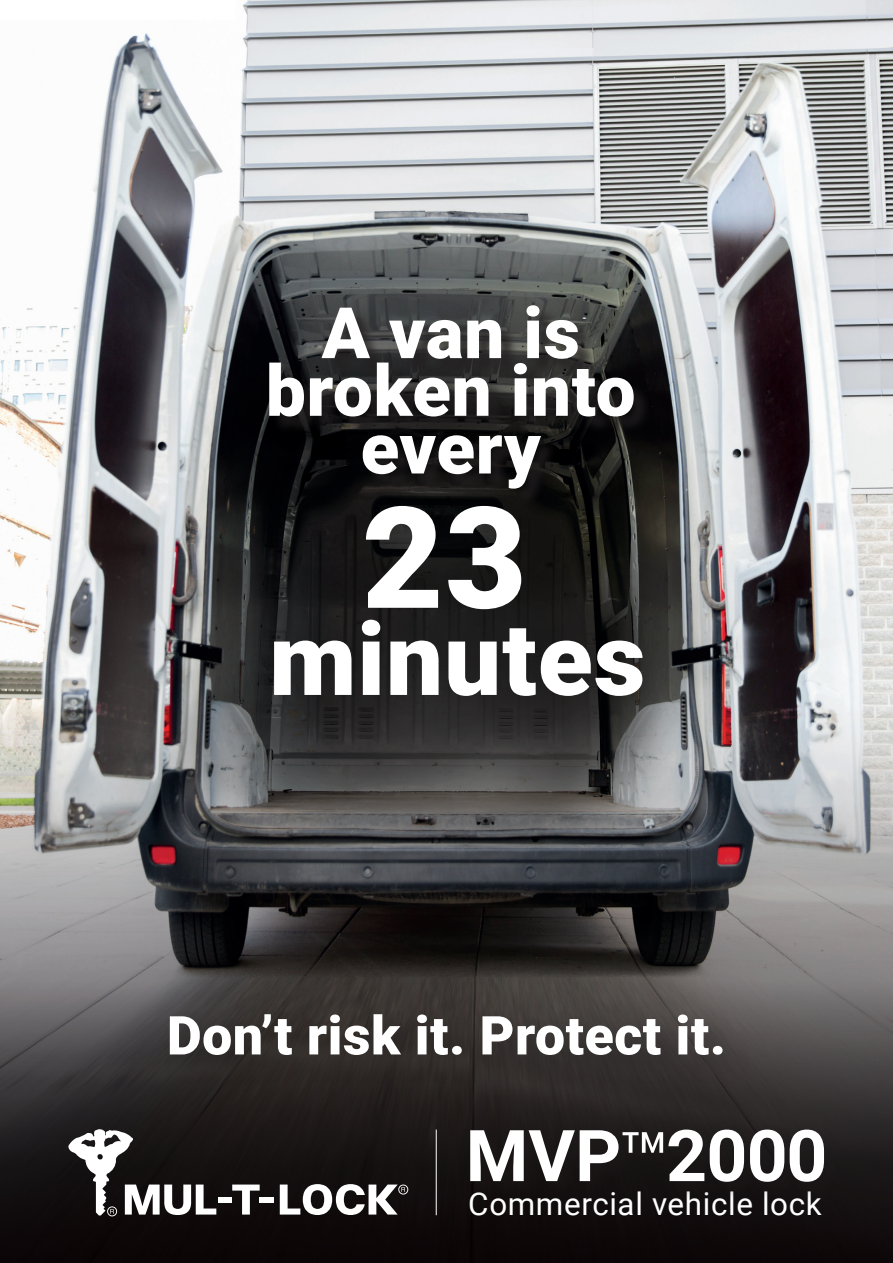
<style>
.page{position:relative;width:893px;height:1263px;background:#fff}
.page>*{position:absolute;margin:0;border:0;box-sizing:border-box;transform-origin:0 0}
.t1{font:900 141.15px "Roboto";color:#fff}
.t2{font:900 101.1px "Roboto";letter-spacing:.01em;color:#fff}
.t3{font:900 70.95px/57.8px "Roboto";letter-spacing:.01em;color:#fff;text-align:center}
.t4{font:900 53.7px "Roboto";letter-spacing:.01em;color:#fff}
.t5{font:31.35px "Roboto";letter-spacing:.02em;color:#fff}
</style>
<div class="page">
<img style="left:0;top:0;width:893px;height:963px">
<svg style="left:0;top:963px;width:893px;height:300px;background:#2e2a2b"></svg>
<div style="left:162px;top:1008px;width:591px;height:78px;background:#231f20;opacity:.42"></div>
<div style="left:466px;top:1125px;width:377px;height:76px;background:#231f20;opacity:.42"></div>
<svg style="left:470px;top:1129px;width:234px;height:52px"></svg>
<svg style="left:710px;top:1129px;width:34px;height:53px"></svg>
<svg style="left:750px;top:1129px;width:34px;height:53px"></svg>
<svg style="left:790px;top:1129px;width:34px;height:53px"></svg>
<hr style="left:436px;top:1129px;width:1px;height:86px;background:#fff">
<div style="left:219px;top:1196px;width:13px;height:6px;background:#fff"></div>
<svg style="left:232px;top:1184px;width:28px;height:30px"></svg>
<div style="left:260px;top:1196px;width:14px;height:6px;background:#fff"></div>
<svg style="left:280px;top:1184px;width:128px;height:31px"></svg>
<svg style="left:68px;top:1129px;width:148px;height:87px"></svg>
<div style="left:185px;top:417px;width:544px;height:368px;background:#040809;opacity:.95"></div>
<div style="left:272px;top:309px;width:380px;height:198px;background:#231f20;opacity:.75"></div>
<h3 class="t3" style="left:266px;top:301px;width:371px">A van is broken into every</h3>
<h1 class="t1" style="left:362px;top:459px;width:166px">23</h1>
<h2 class="t2" style="left:269px;top:588px;width:378px">minutes</h2>
<p class="t4" style="left:167px;top:998px;width:560px">Don’t risk it. Protect it.</p>
<p class="t5" style="left:468px;top:1182px;width:355px">Commercial vehicle lock</p>
</div>
